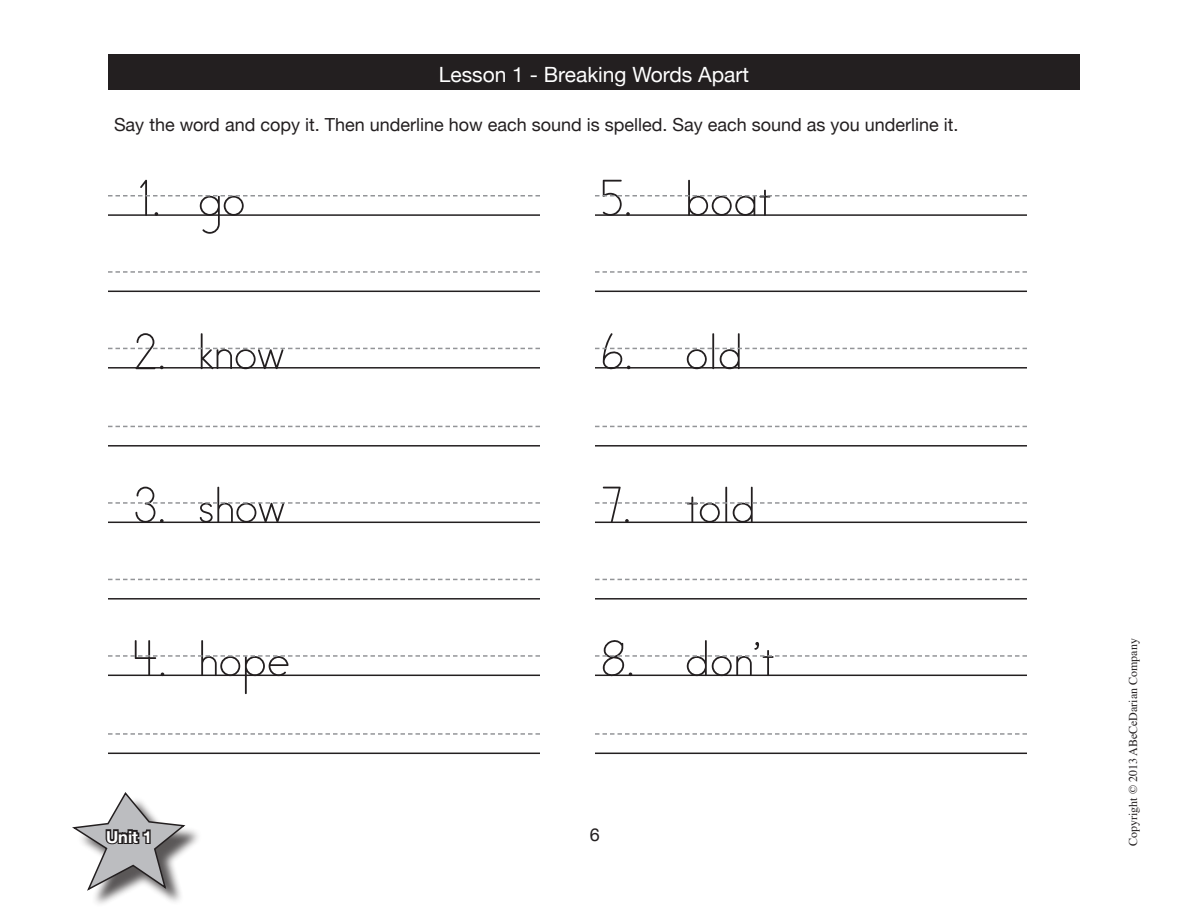
<style>
.page{position:relative;width:1188px;height:918px;background:#fff}
.page>*{position:absolute;margin:0;border:0;box-sizing:border-box;transform-origin:0 0}
.MainText{font:54px "Kindergarten Alt";color:#231f20}
.Lesson_Title{font:21px "Helvetica Neue";color:#fff}
.Directions{font:18px "Helvetica Neue";color:#231f20}
.t1{font:700 16.5px "Helvetica Neue";color:#fff}
.t2{font:12px "Times";color:#231f20}
</style>
<div class="page">
<div style="left:76px;top:796px;width:127px;height:112px;background:#231f20;opacity:.75"></div>
<svg style="left:72px;top:792px;width:115px;height:100px"></svg>
<div style="left:109px;top:55px;width:970px;height:34px;background:#231f20"></div>
<div style="left:108px;top:54px;width:972px;height:36px;border:2px solid #231f20"></div>
<hr style="left:108px;top:214px;width:432px;height:2px;background:#231f20">
<svg style="left:108px;top:195px;width:432px;height:2px"></svg>
<hr style="left:108px;top:367px;width:432px;height:2px;background:#231f20">
<svg style="left:108px;top:348px;width:432px;height:1px"></svg>
<hr style="left:108px;top:291px;width:432px;height:1px;background:#231f20">
<svg style="left:108px;top:271px;width:432px;height:2px"></svg>
<hr style="left:108px;top:445px;width:432px;height:2px;background:#231f20">
<svg style="left:108px;top:426px;width:432px;height:1px"></svg>
<hr style="left:108px;top:522px;width:432px;height:1px;background:#231f20">
<svg style="left:108px;top:502px;width:432px;height:2px"></svg>
<hr style="left:108px;top:598px;width:432px;height:2px;background:#231f20">
<svg style="left:108px;top:579px;width:432px;height:1px"></svg>
<hr style="left:108px;top:675px;width:432px;height:1px;background:#231f20">
<svg style="left:108px;top:655px;width:432px;height:2px"></svg>
<hr style="left:108px;top:753px;width:432px;height:1px;background:#231f20">
<svg style="left:108px;top:733px;width:432px;height:2px"></svg>
<hr style="left:595px;top:214px;width:432px;height:2px;background:#231f20">
<svg style="left:595px;top:195px;width:432px;height:2px"></svg>
<hr style="left:595px;top:367px;width:432px;height:2px;background:#231f20">
<svg style="left:595px;top:348px;width:432px;height:1px"></svg>
<hr style="left:595px;top:291px;width:432px;height:1px;background:#231f20">
<svg style="left:595px;top:271px;width:432px;height:2px"></svg>
<hr style="left:595px;top:445px;width:432px;height:2px;background:#231f20">
<svg style="left:595px;top:426px;width:432px;height:1px"></svg>
<hr style="left:595px;top:522px;width:432px;height:1px;background:#231f20">
<svg style="left:595px;top:502px;width:432px;height:2px"></svg>
<hr style="left:595px;top:598px;width:432px;height:2px;background:#231f20">
<svg style="left:595px;top:579px;width:432px;height:1px"></svg>
<hr style="left:595px;top:675px;width:432px;height:1px;background:#231f20">
<svg style="left:595px;top:655px;width:432px;height:2px"></svg>
<hr style="left:595px;top:753px;width:432px;height:1px;background:#231f20">
<svg style="left:595px;top:733px;width:432px;height:2px"></svg>
<p class="Lesson_Title" style="left:439px;top:57px;width:312px">Lesson 1 - Breaking Words Apart</p>
<p class="Directions" style="left:114px;top:109px;width:846px">Say the word and copy it. Then underline how each sound is spelled. Say each sound as you underline it.</p>
<p class="MainText" style="left:139px;top:169px;width:23px">1.</p>
<p class="MainText" style="left:198px;top:169px;width:49px">go</p>
<p class="MainText" style="left:601px;top:169px;width:33px">5.</p>
<p class="MainText" style="left:685px;top:169px;width:89px">boat</p>
<p class="MainText" style="left:134px;top:322px;width:34px">2.</p>
<p class="MainText" style="left:198px;top:322px;width:89px">know</p>
<p class="MainText" style="left:601px;top:322px;width:34px">6.</p>
<p class="MainText" style="left:685px;top:322px;width:59px">old</p>
<p class="MainText" style="left:134px;top:476px;width:34px">3.</p>
<p class="MainText" style="left:198px;top:476px;width:90px">show</p>
<p class="MainText" style="left:601px;top:476px;width:32px">7.</p>
<p class="MainText" style="left:685px;top:476px;width:72px">told</p>
<p class="MainText" style="left:133px;top:629px;width:36px">4.</p>
<p class="MainText" style="left:198px;top:629px;width:94px">hope</p>
<p class="MainText" style="left:601px;top:629px;width:36px">8.</p>
<p class="MainText" style="left:685px;top:629px;width:92px">don’t</p>
<p class="t1" style="left:106px;top:822px;width:47px">Unit 1</p>
<p class="Directions" style="left:590px;top:820px;width:12px">6</p>
<p class="t2" style="left:1122px;top:846px;width:209px;rotate:-90deg">Copyright © 2013 ABeCeDarian Company</p>
</div>
